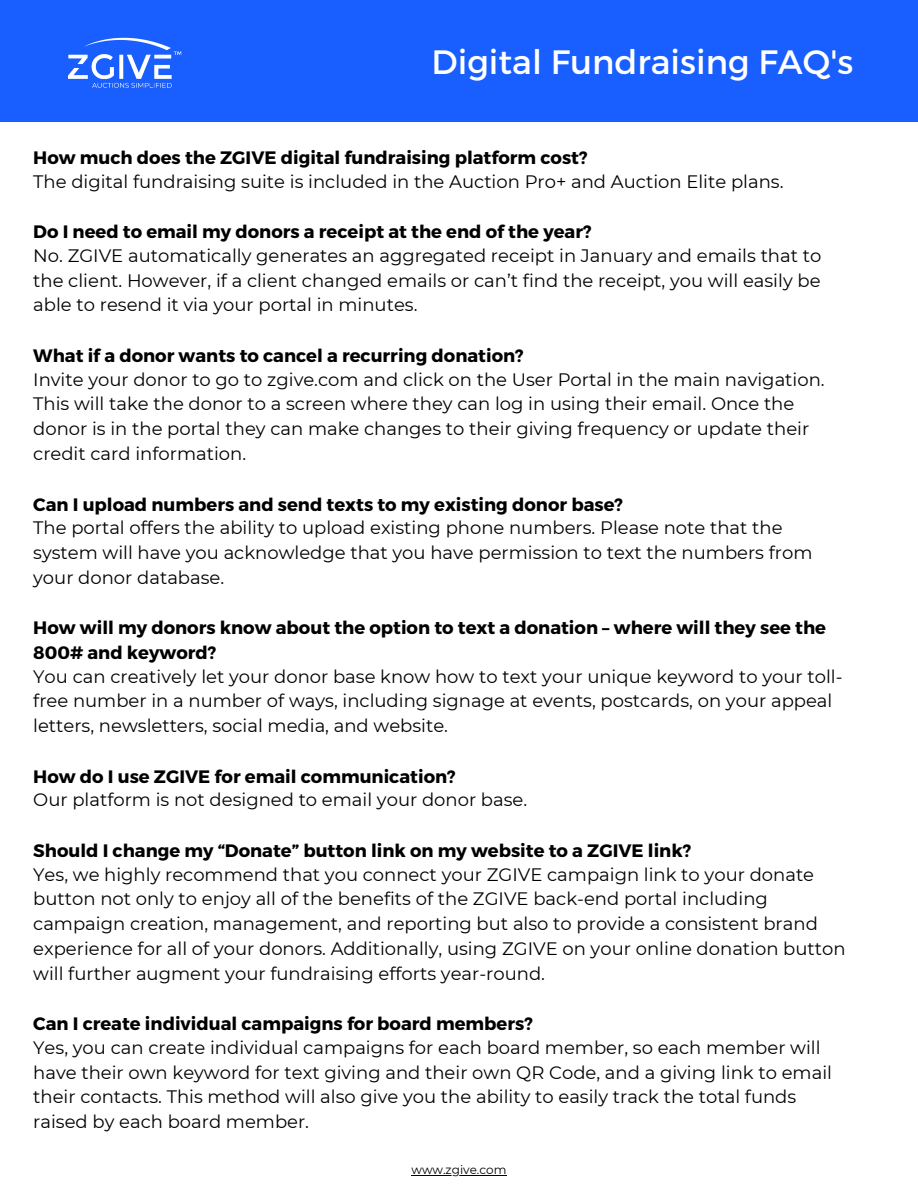
<style>
.page{position:relative;width:918px;height:1188px;background:#fff}
.page>*{position:absolute;margin:0;border:0;box-sizing:border-box;transform-origin:0 0}
.t1{font:33.75px "Montserrat";color:#fff}
.t2{font:18px/24.8px "Montserrat";color:#000}
.t3{font:700 18px/24.8px "Montserrat";color:#000}
.t4{font:12px "Montserrat";color:#000}
</style>
<div class="page">
<div style="left:0;top:0;width:918px;height:122px;background:#195eff"></div>
<hr style="left:411px;top:1175px;width:96px;height:1px;background:#000">
<img style="left:67px;top:37px;width:115px;height:51px">
<h1 class="t1" style="left:432px;top:40px;width:423px">Digital Fundraising FAQ's</h1>
<p class="t3" style="left:33px;top:144px;width:556px">How much does the ZGIVE digital fundraising platform cost?</p>
<p class="t2" style="left:33px;top:169px;width:752px">The digital fundraising suite is included in the Auction Pro+ and Auction Elite plans.</p>
<p class="t3" style="left:33px;top:219px;width:560px">Do I need to email my donors a receipt at the end of the year?</p>
<p class="t2" style="left:33px;top:243px;width:790px;text-align:justify">No. ZGIVE automatically generates an aggregated receipt in January and emails that to the client. However, if a client changed emails or can’t find the receipt, you will easily be able to resend it via your portal in minutes.</p>
<p class="t3" style="left:33px;top:342px;width:492px">What if a donor wants to cancel a recurring donation?</p>
<p class="t2" style="left:33px;top:367px;width:793px">Invite your donor to go to zgive.com and click on the User Portal in the main navigation.<br>This will take the donor to a screen where they can log in using their email. Once the donor is in the portal they can make changes to their giving frequency or update their credit card information.</p>
<p class="t3" style="left:33px;top:491px;width:591px">Can I upload numbers and send texts to my existing donor base?</p>
<p class="t2" style="left:33px;top:515px;width:781px">The portal offers the ability to upload existing phone numbers. Please note that the system will have you acknowledge that you have permission to text the numbers from your donor database.</p>
<p class="t3" style="left:33px;top:615px;width:794px">How will my donors know about the option to text a donation – where will they see the<br>800# and keyword?</p>
<p class="t2" style="left:33px;top:664px;width:811px">You can creatively let your donor base know how to text your unique keyword to your toll&shy;free number in a number of ways, including signage at events, postcards, on your appeal letters, newsletters, social media, and website.</p>
<p class="t3" style="left:33px;top:763px;width:424px">How do I use ZGIVE for email communication?</p>
<p class="t2" style="left:33px;top:788px;width:496px">Our platform is not designed to email your donor base.</p>
<p class="t3" style="left:33px;top:837px;width:659px">Should I change my “Donate” button link on my website to a ZGIVE link?</p>
<p class="t2" style="left:33px;top:862px;width:814px">Yes, we highly recommend that you connect your ZGIVE campaign link to your donate button not only to enjoy all of the benefits of the ZGIVE back-end portal including campaign creation, management, and reporting but also to provide a consistent brand experience for all of your donors. Additionally, using ZGIVE on your online donation button will further augment your fundraising efforts year-round.</p>
<p class="t3" style="left:33px;top:1011px;width:501px">Can I create individual campaigns for board members?</p>
<p class="t2" style="left:33px;top:1035px;width:800px">Yes, you can create individual campaigns for each board member, so each member will have their own keyword for text giving and their own QR Code, and a giving link to email their contacts. This method will also give you the ability to easily track the total funds raised by each board member.</p>
<p class="t4" style="left:411px;top:1162px;width:97px">www.zgive.com</p>
</div>
